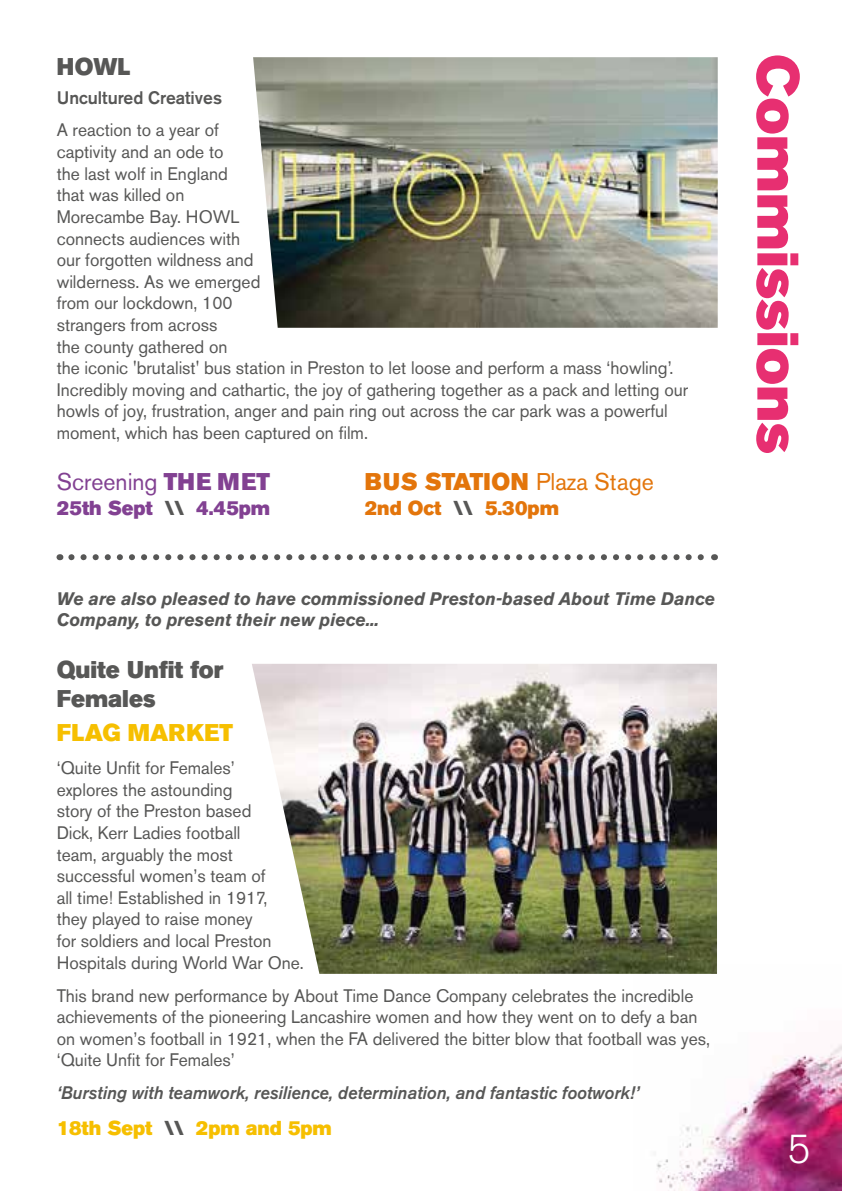
<style>
.page{position:relative;width:842px;height:1191px;background:#fff}
.page>*{position:absolute;margin:0;border:0;box-sizing:border-box;transform-origin:0 0}
.t1{font:58px "Akzidenz Grotesk BE Super";color:#e72f71}
.t2{font:300 40px "Akzidenz Grotesk BE";color:#fff}
.t3{font:24px/28.8px "Akzidenz Grotesk BE Super";color:#575756;scale:.96 1}
.t4{font:24px "Akzidenz Grotesk BE Super";letter-spacing:.02em;color:#e3750b;scale:.96 1}
.t5{font:24px "Akzidenz Grotesk BE";color:#824192;scale:.96 1}
.t6{font:24px "Akzidenz Grotesk BE Super";letter-spacing:.005em;color:#f6bf00;scale:.96 1}
.t7{font:20px "Akzidenz Grotesk BE Super";color:#f6bf00;scale:.96 1}
.t8{font:20px "Akzidenz Grotesk BE Super";color:#824192;scale:.96 1}
.t9{font:20px "Akzidenz Grotesk BE Super";color:#e3750b;scale:.96 1}
.t10{font:18px/21.6px "Akzidenz Grotesk BE";color:#575756}
.t11{font:italic 700 18px/21.6px "Akzidenz Grotesk BE";color:#575756}
.t12{font:italic 500 18px "Akzidenz Grotesk BE";color:#575756}
.t13{font:500 18px "Akzidenz Grotesk BE";color:#575756}
.s1{font-family:"Akzidenz Grotesk BE Super"}
.s2{font-family:"Akzidenz Grotesk BE"}
.s3{color:#575756}
</style>
<div class="page">
<img style="left:634px;top:973px;width:208px;height:218px">
<img style="left:253px;top:57px;width:465px;height:271px">
<svg style="left:71px;top:554px;width:633px;height:6px"></svg>
<img style="left:252px;top:664px;width:465px;height:309px">
<h3 class="t3" style="left:57px;top:52px;width:78px">HOWL</h3>
<p class="t13" style="left:57px;top:86px;width:167px">Uncultured Creatives</p>
<p class="t10" style="left:57px;top:119px;width:633px">A reaction to a year of<br>captivity and an ode to<br>the last wolf in England<br>that was killed on<br>Morecambe Bay. HOWL<br>connects audiences with<br>our forgotten wildness and<br>wilderness. As we emerged<br>from our lockdown, 100<br>strangers from across<br>the county gathered on<br>the iconic 'brutalist' bus station in Preston to let loose and perform a mass ‘howling’.<br>Incredibly moving and cathartic, the joy of gathering together as a pack and letting our howls of joy, frustration, anger and pain ring out across the car park was a powerful moment, which has been captured on film.</p>
<h3 class="t5" style="left:57px;top:468px;width:224px">Screening <span class="s1">THE MET</span></h3>
<h3 class="t4" style="left:365px;top:468px;width:303px">BUS STATION <span class="s2">Plaza Stage</span></h3>
<p class="t8" style="left:57px;top:496px;width:224px">25th Sept <span class="s3">\\</span> 4.45pm</p>
<p class="t9" style="left:365px;top:496px;width:204px">2nd Oct <span class="s3">\\</span> 5.30pm</p>
<p class="t11" style="left:57px;top:587px;width:660px">We are also pleased to have commissioned Preston-based About Time Dance<br>Company, to present their new piece...</p>
<h3 class="t3" style="left:57px;top:655px;width:175px">Quite Unfit for<br>Females</h3>
<h3 class="t6" style="left:57px;top:719px;width:185px">FLAG MARKET</h3>
<p class="t10" style="left:57px;top:757px;width:249px">‘Quite Unfit for Females’<br>explores the astounding<br>story of the Preston based<br>Dick, Kerr Ladies football<br>team, arguably the most successful women’s team of<br>all time! Established in 1917,<br>they played to raise money<br>for soldiers and local Preston<br>Hospitals during World War One.</p>
<p class="t10" style="left:57px;top:984px;width:655px">This brand new performance by About Time Dance Company celebrates the incredible achievements of the pioneering Lancashire women and how they went on to defy a ban on women’s football in 1921, when the FA delivered the bitter blow that football was yes, ‘Quite Unfit for Females’</p>
<p class="t12" style="left:57px;top:1082px;width:584px">‘Bursting with teamwork, resilience, determination, and fantastic footwork!’</p>
<p class="t7" style="left:57px;top:1116px;width:288px">18th Sept <span class="s3">\\</span> 2pm and 5pm</p>
<h1 class="t1" style="left:811px;top:54px;width:402px;rotate:90deg">Commissions</h1>
<h2 class="t2" style="left:787px;top:1127px;width:25px">5</h2>
</div>
